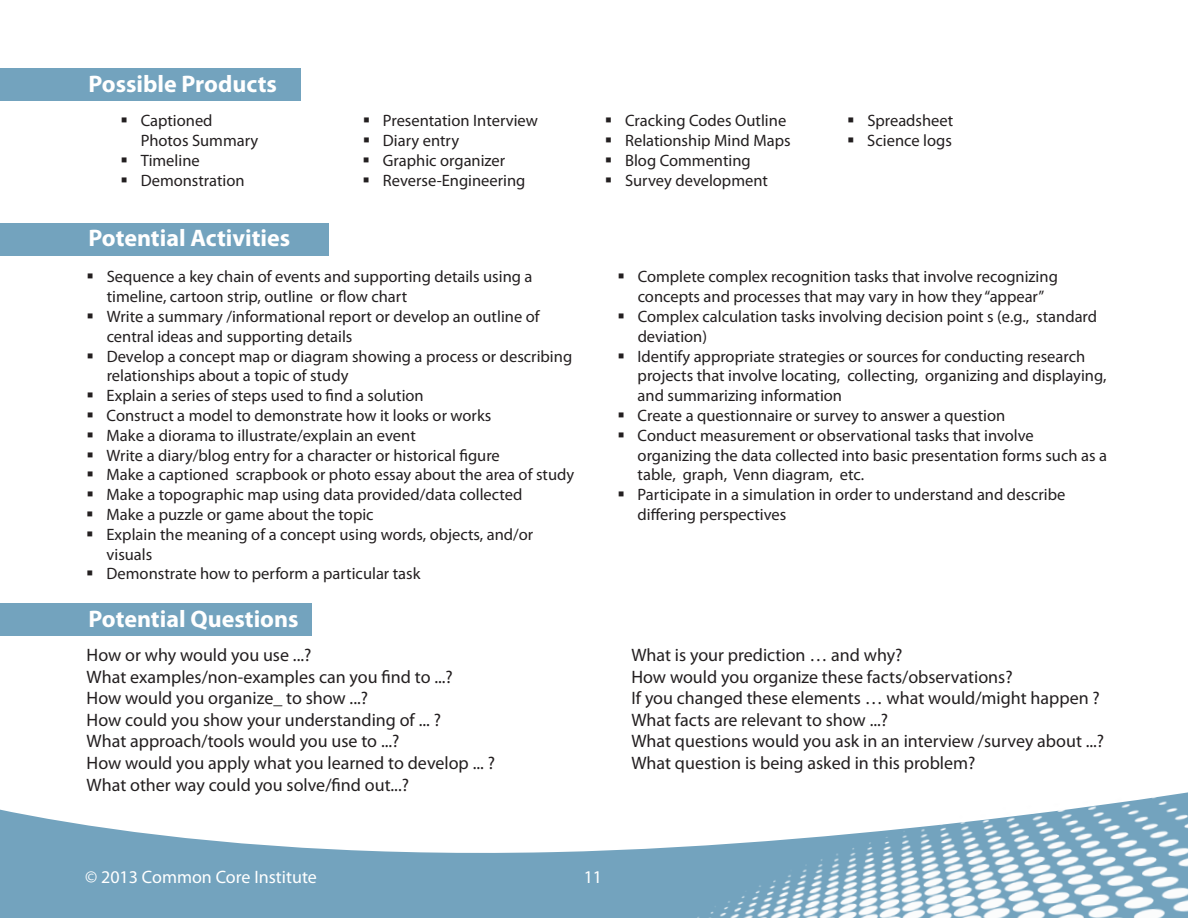
<style>
.page{position:relative;width:1188px;height:918px;background:#fff}
.page>*{position:absolute;margin:0;border:0;box-sizing:border-box;transform-origin:0 0}
.t1{font:700 24px "Myriad Pro";color:#fff}
.t2{font:18px/21.6px "Myriad Pro";color:#231f20}
.t3{font:18px "Myriad Pro";color:#fff}
.t4{font:16.5px/19.8px "Myriad Pro";color:#231f20}
</style>
<div class="page">
<svg style="left:0;top:809px;width:617px;height:109px;fill:#73a3be"></svg>
<img style="left:617px;top:792px;width:571px;height:126px">
<div style="left:0;top:603px;width:311px;height:33px;background:#73a3be"></div>
<div style="left:0;top:223px;width:329px;height:32px;background:#73a3be"></div>
<div style="left:0;top:68px;width:300px;height:33px;background:#73a3be"></div>
<h1 class="t1" style="left:88px;top:69px;width:190px">Possible Products</h1>
<p class="t4" style="left:141px;top:111px;width:119px">Captioned<br>Photos Summary<br>Timeline<br>Demonstration</p>
<p class="t4" style="left:383px;top:111px;width:157px">Presentation Interview<br>Diary entry<br>Graphic organizer<br>Reverse-Engineering</p>
<p class="t4" style="left:625px;top:111px;width:167px">Cracking Codes Outline<br>Relationship Mind Maps<br>Blog Commenting<br>Survey development</p>
<p class="t4" style="left:867px;top:111px;width:87px">Spreadsheet<br>Science logs</p>
<h1 class="t1" style="left:88px;top:223px;width:203px">Potential Activities</h1>
<p class="t4" style="left:107px;top:267px;width:469px">Sequence a key chain of events and supporting details using a timeline, cartoon strip, outline or flow chart<br>Write a summary /informational report or develop an outline of central ideas and supporting details<br>Develop a concept map or diagram showing a process or describing relationships about a topic of study<br>Explain a series of steps used to find a solution<br>Construct a model to demonstrate how it looks or works<br>Make a diorama to illustrate/explain an event<br>Write a diary/blog entry for a character or historical figure<br>Make a captioned scrapbook or photo essay about the area of study Make a topographic map using data provided/data collected<br>Make a puzzle or game about the topic<br>Explain the meaning of a concept using words, objects, and/or visuals<br>Demonstrate how to perform a particular task</p>
<p class="t4" style="left:638px;top:267px;width:471px">Complete complex recognition tasks that involve recognizing concepts and processes that may vary in how they “appear” Complex calculation tasks involving decision point s (e.g., standard deviation)<br>Identify appropriate strategies or sources for conducting research projects that involve locating, collecting, organizing and displaying, and summarizing information<br>Create a questionnaire or survey to answer a question<br>Conduct measurement or observational tasks that involve organizing the data collected into basic presentation forms such as a table, graph, Venn diagram, etc.<br>Participate in a simulation in order to understand and describe differing perspectives</p>
<h1 class="t1" style="left:88px;top:604px;width:212px">Potential Questions</h1>
<p class="t2" style="left:87px;top:644px;width:410px">How or why would you use ...?<br>What examples/non-examples can you find to ...?<br>How would you organize_ to show ...?<br>How could you show your understanding of ... ?<br>What approach/tools would you use to ...?<br>How would you apply what you learned to develop ... ?<br>What other way could you solve/find out...?</p>
<p class="t2" style="left:631px;top:644px;width:474px">What is your prediction … and why?<br>How would you organize these facts/observations?<br>If you changed these elements … what would/might happen ?<br>What facts are relevant to show ...?<br>What questions would you ask in an interview /survey about ...?<br>What question is being asked in this problem?</p>
<p class="t3" style="left:85px;top:866px;width:233px">© 2013 Common Core Institute</p>
<p class="t3" style="left:584px;top:866px;width:20px">11</p>
</div>
